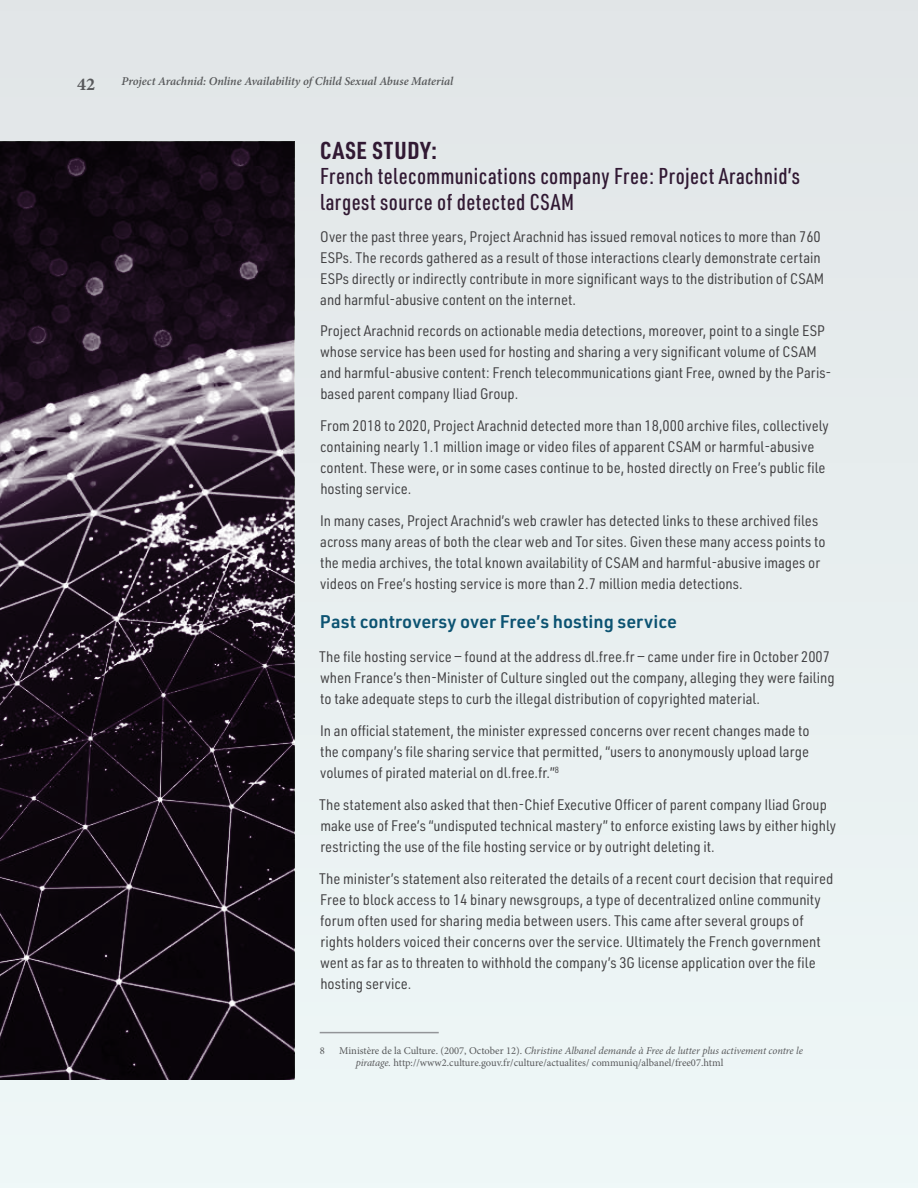
<style>
.page{position:relative;width:918px;height:1188px;background:#e8eeef}
.page>*{position:absolute;margin:0;border:0;box-sizing:border-box;transform-origin:0 0}
.t1{font:700 24px "URWDIN Cond";letter-spacing:.045em;color:#311933}
.t2{font:500 22.5px/25.5px "URWDIN Cond";letter-spacing:.02em;color:#311933}
.t3{font:600 18px "URWDIN";color:#0c5372}
.t4{font:700 18px "Minion Pro";color:#58595b}
.t5{font:15px/21px "URWDIN Semi Cond";color:#414042}
.t6{font:italic 600 12px "Minion Pro";letter-spacing:-.005em;color:#58595b}
.t7{font:10.5px/12px "Minion Pro";color:#58595b}
.s1{font-style:italic}
</style>
<div class="page">
<hr style="left:320px;top:1032px;width:119px;height:1px;background:#939598">
<svg style="left:0;top:143px;width:294px;height:937px;fill:#110912"></svg>
<p class="t4" style="left:77px;top:71px;width:19px">42</p>
<p class="t6" style="left:122px;top:74px;width:333px">Project Arachnid: Online Availability of Child Sexual Abuse Material</p>
<h1 class="t1" style="left:320px;top:134px;width:118px">CASE STUDY:</h1>
<h2 class="t2" style="left:320px;top:163px;width:482px">French telecommunications company Free: Project Arachnid’s largest source of detected CSAM</h2>
<p class="t5" style="left:320px;top:225px;width:506px">Over the past three years, Project Arachnid has issued removal notices to more than 760<br>ESPs. The records gathered as a result of those interactions clearly demonstrate certain ESPs directly or indirectly contribute in more significant ways to the distribution of CSAM and harmful-abusive content on the internet.</p>
<p class="t5" style="left:320px;top:320px;width:513px">Project Arachnid records on actionable media detections, moreover, point to a single ESP whose service has been used for hosting and sharing a very significant volume of CSAM and harmful-abusive content: French telecommunications giant Free, owned by the Paris&shy;based parent company Iliad Group.</p>
<p class="t5" style="left:320px;top:415px;width:510px">From 2018 to 2020, Project Arachnid detected more than 18,000 archive files, collectively containing nearly 1.1 million image or video files of apparent CSAM or harmful-abusive content. These were, or in some cases continue to be, hosted directly on Free’s public file hosting service.</p>
<p class="t5" style="left:320px;top:510px;width:507px">In many cases, Project Arachnid’s web crawler has detected links to these archived files across many areas of both the clear web and Tor sites. Given these many access points to the media archives, the total known availability of CSAM and harmful-abusive images or videos on Free’s hosting service is more than 2.7 million media detections.</p>
<p class="t3" style="left:320px;top:609px;width:359px">Past controversy over Free’s hosting service</p>
<p class="t5" style="left:319px;top:646px;width:517px">The file hosting service — found at the address dl.free.fr — came under fire in October 2007 when France’s then-Minister of Culture singled out the company, alleging they were failing to take adequate steps to curb the illegal distribution of copyrighted material.</p>
<p class="t5" style="left:320px;top:720px;width:491px;text-align:justify">In an official statement, the minister expressed concerns over recent changes made to the company’s file sharing service that permitted, “users to anonymously upload large volumes of pirated material on dl.free.fr.”<sup>8</sup></p>
<p class="t5" style="left:319px;top:793px;width:518px">The statement also asked that then-Chief Executive Officer of parent company Iliad Group make use of Free’s “undisputed technical mastery” to enforce existing laws by either highly restricting the use of the file hosting service or by outright deleting it.</p>
<p class="t5" style="left:319px;top:867px;width:516px">The minister’s statement also reiterated the details of a recent court decision that required Free to block access to 14 binary newsgroups, a type of decentralized online community forum often used for sharing media between users. This came after several groups of rights holders voiced their concerns over the service. Ultimately the French government went as far as to threaten to withhold the company’s 3G license application over the file hosting service.</p>
<p class="t7" style="left:320px;top:1044px;width:7px">8</p>
<p class="t7" style="left:356px;top:1044px;width:449px;text-indent:-16px">Ministère de la Culture. (2007, October 12). <span class="s1">Christine Albanel demande à Free de lutter plus activement contre le piratage.</span> http://www2.culture.gouv.fr/culture/actualites/ communiq/albanel/free07.html</p>
</div>
